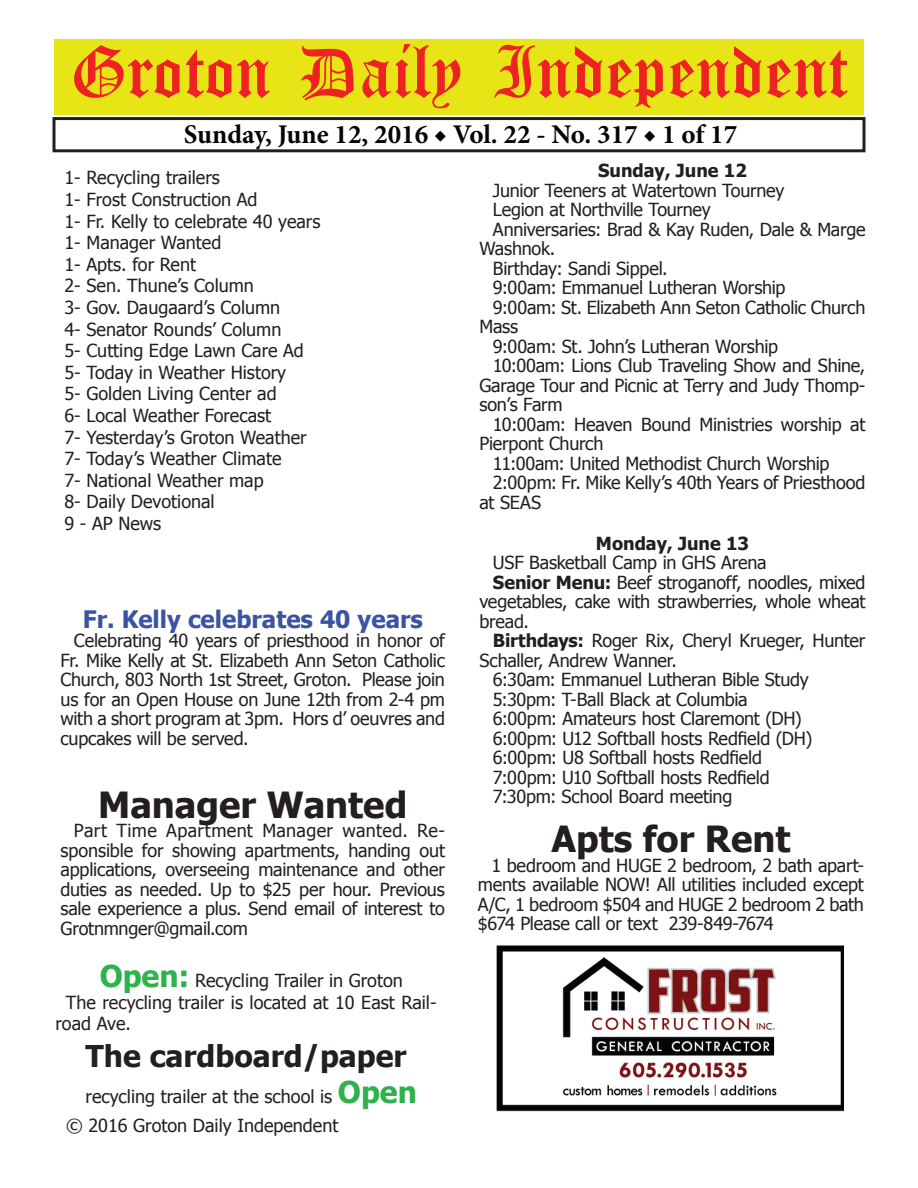
<style>
.page{position:relative;width:918px;height:1188px;background:#fff}
.page>*{position:absolute;margin:0;border:0;box-sizing:border-box;transform-origin:0 0}
.t1{font:54px "Old English Five";color:#ee2123}
.t2{font:700 36px "Tahoma";color:#231f20}
.t3{font:700 30px "Tahoma";color:#231f20}
.t4{font:700 27px "Minion Pro";color:#040503}
.t5{font:700 24px "Tahoma";color:#3a53a3}
.t6{font:18px/21.6px "Tahoma";letter-spacing:-.01em;color:#231f20;text-align:justify}
.t7{font:700 18px "Tahoma";color:#231f20}
.s1{font-weight:700;font-size:30px;color:#2cb34b}
.s2{font-weight:700}
</style>
<div class="page">
<div style="left:52px;top:117px;width:814px;height:35px;border:3px solid #231f20"></div>
<div style="left:54px;top:40px;width:810px;height:75px;background:#e7e515"></div>
<img style="left:496px;top:945px;width:348px;height:167px">
<h1 class="t1" style="left:70px;top:47px;width:779px">Groton Daily Independent</h1>
<h3 class="t4" style="left:184px;top:116px;width:555px">Sunday, June 12, 2016 ◆ Vol. 22 - No. 317 ◆ 1 of 17</h3>
<p class="t6" style="left:64px;top:166px;width:257px;text-align:left">1- Recycling trailers<br>1- Frost Construction Ad<br>1- Fr. Kelly to celebrate 40 years<br>1- Manager Wanted<br>1- Apts. for Rent<br>2- Sen. Thune’s Column<br>3- Gov. Daugaard’s Column<br>4- Senator Rounds’ Column<br>5- Cutting Edge Lawn Care Ad<br>5- Today in Weather History<br>5- Golden Living Center ad<br>6- Local Weather Forecast<br>7- Yesterday’s Groton Weather<br>7- Today’s Weather Climate<br>7- National Weather map<br>8- Daily Devotional<br>9 - AP News</p>
<h3 class="t5" style="left:83px;top:602px;width:342px">Fr. Kelly celebrates 40 years</h3>
<p class="t6" style="left:60px;top:630px;width:386px;line-height:19.5px;text-indent:14px">Celebrating 40 years of priesthood in honor of Fr. Mike Kelly at St. Elizabeth Ann Seton Catholic Church, 803 North 1st Street, Groton. Please join us for an Open House on June 12th from 2-4 pm with a short program at 3pm. Hors d’ oeuvres and cupcakes will be served.</p>
<h2 class="t2" style="left:98px;top:780px;width:311px">Manager Wanted</h2>
<p class="t6" style="left:60px;top:820px;width:386px;line-height:19.5px;text-indent:14px">Part Time Apartment Manager wanted. Re&shy;sponsible for showing apartments, handing out applications, overseeing maintenance and other duties as needed. Up to $25 per hour. Previous sale experience a plus. Send email of interest to Grotnmnger@gmail.com</p>
<p class="t6" style="left:100px;top:969px;width:305px"><span class="s1">Open:</span> Recycling Trailer in Groton</p>
<p class="t6" style="left:66px;top:991px;width:372px">The recycling trailer is located at 10 East Rail-</p>
<p class="t6" style="left:56px;top:1012px;width:77px">road Ave.</p>
<h3 class="t3" style="left:86px;top:1035px;width:323px">The cardboard/paper</h3>
<p class="t6" style="left:86px;top:1085px;width:333px">recycling trailer at the school is <span class="s1">Open</span></p>
<p class="t6" style="left:66px;top:1114px;width:274px">© 2016 Groton Daily Independent</p>
<p class="t7" style="left:598px;top:158px;width:150px">Sunday, June 12</p>
<p class="t6" style="left:493px;top:179px;width:293px">Junior Teeners at Watertown Tourney</p>
<p class="t6" style="left:493px;top:198px;width:219px">Legion at Northville Tourney</p>
<p class="t6" style="left:493px;top:218px;width:374px">Anniversaries: Brad &amp; Kay Ruden, Dale &amp; Marge</p>
<p class="t6" style="left:479px;top:237px;width:77px">Washnok.</p>
<p class="t6" style="left:493px;top:257px;width:176px">Birthday: Sandi Sippel.</p>
<p class="t6" style="left:493px;top:276px;width:294px">9:00am: Emmanuel Lutheran Worship</p>
<p class="t6" style="left:493px;top:296px;width:374px">9:00am: St. Elizabeth Ann Seton Catholic Church</p>
<p class="t6" style="left:479px;top:315px;width:40px">Mass</p>
<p class="t6" style="left:493px;top:335px;width:287px">9:00am: St. John’s Lutheran Worship</p>
<p class="t6" style="left:493px;top:354px;width:374px">10:00am: Lions Club Traveling Show and Shine,</p>
<p class="t6" style="left:479px;top:374px;width:388px">Garage Tour and Picnic at Terry and Judy Thomp-</p>
<p class="t6" style="left:479px;top:393px;width:85px">son’s Farm</p>
<p class="t6" style="left:493px;top:413px;width:374px">10:00am: Heaven Bound Ministries worship at</p>
<p class="t6" style="left:479px;top:432px;width:126px">Pierpont Church</p>
<p class="t6" style="left:493px;top:452px;width:338px">11:00am: United Methodist Church Worship</p>
<p class="t6" style="left:493px;top:471px;width:374px">2:00pm: Fr. Mike Kelly’s 40th Years of Priesthood</p>
<p class="t6" style="left:479px;top:491px;width:63px">at SEAS</p>
<p class="t7" style="left:596px;top:531px;width:155px">Monday, June 13</p>
<p class="t6" style="left:493px;top:551px;width:275px">USF Basketball Camp in GHS Arena</p>
<p class="t6" style="left:493px;top:571px;width:374px"><span class="s2">Senior Menu:</span> Beef stroganoff, noodles, mixed</p>
<p class="t6" style="left:479px;top:590px;width:387px">vegetables, cake with strawberries, whole wheat</p>
<p class="t6" style="left:479px;top:610px;width:51px">bread.</p>
<p class="t6" style="left:493px;top:629px;width:374px"><span class="s2">Birthdays:</span> Roger Rix, Cheryl Krueger, Hunter</p>
<p class="t6" style="left:479px;top:649px;width:199px">Schaller, Andrew Wanner.</p>
<p class="t6" style="left:493px;top:668px;width:317px">6:30am: Emmanuel Lutheran Bible Study</p>
<p class="t6" style="left:493px;top:688px;width:256px">5:30pm: T-Ball Black at Columbia</p>
<p class="t6" style="left:493px;top:707px;width:310px">6:00pm: Amateurs host Claremont (DH)</p>
<p class="t6" style="left:493px;top:727px;width:321px">6:00pm: U12 Softball hosts Redfield (DH)</p>
<p class="t6" style="left:493px;top:746px;width:271px">6:00pm: U8 Softball hosts Redfield</p>
<p class="t6" style="left:493px;top:766px;width:278px">7:00pm: U10 Softball hosts Redfield</p>
<p class="t6" style="left:493px;top:785px;width:241px">7:30pm: School Board meeting</p>
<h2 class="t2" style="left:551px;top:814px;width:241px">Apts for Rent</h2>
<p class="t6" style="left:478px;top:854px;width:388px;line-height:19.5px;text-indent:14px">1 bedroom and HUGE 2 bedroom, 2 bath apart&shy;ments available NOW! All utilities included except A/C, 1 bedroom $504 and HUGE 2 bedroom 2 bath $674 Please call or text 239-849-7674</p>
</div>
